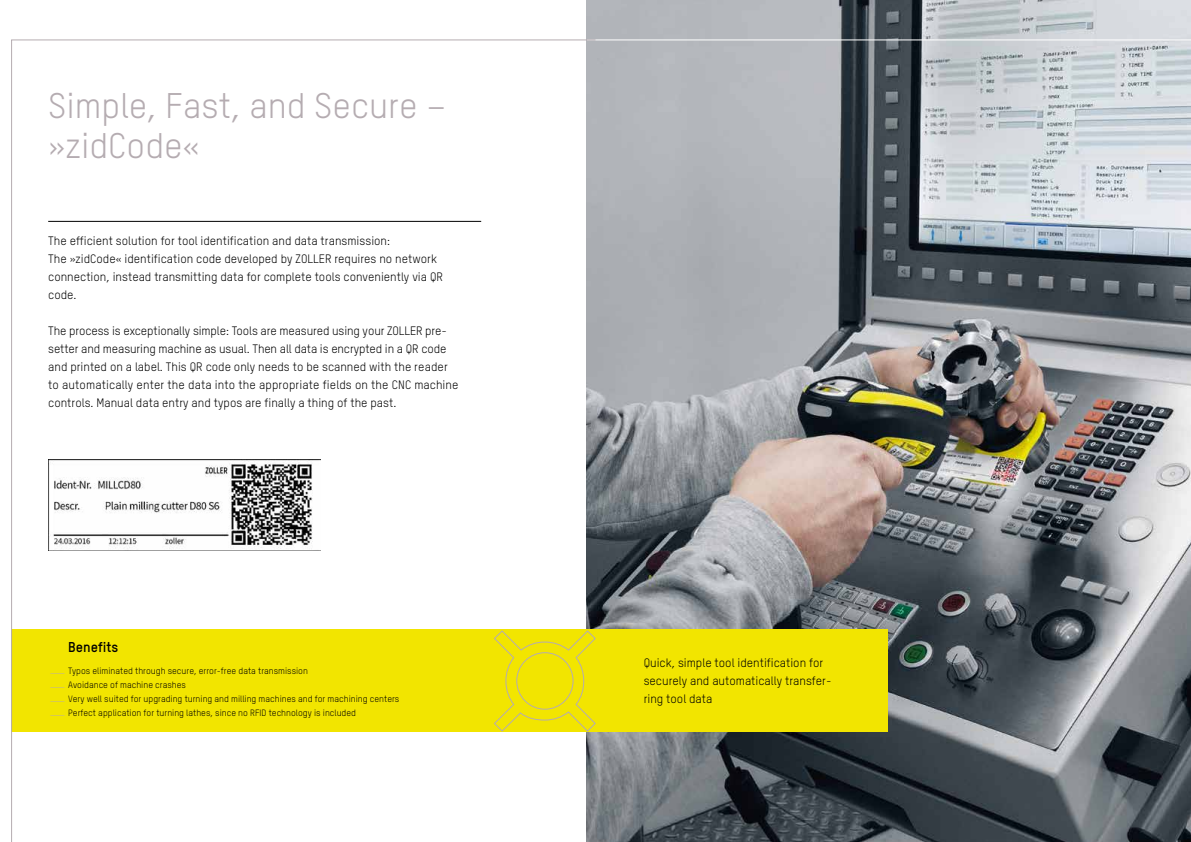
<style>
.page{position:relative;width:1191px;height:842px;background:#fff}
.page>*{position:absolute;margin:0;border:0;box-sizing:border-box;transform-origin:0 0}
.t1{font:35px/40px "TSTARPRO";color:#b5acb1}
.t2{font:700 14px "TSTAR";color:#000}
.t3{font:12px/18px "TSTARPRO";color:#000}
.t4{font:9px "TSTARPRO";color:#000}
.s1{color:#b5acb1}
</style>
<div class="page">
<img style="left:587px;top:0;width:604px;height:842px">
<hr style="left:587px;top:40px;width:604px;height:1px;background:#fff">
<div style="left:11px;top:629px;width:876px;height:102px;background:#f2e500"></div>
<svg style="left:11px;top:39px;width:585px;height:803px"></svg>
<hr style="left:48px;top:221px;width:433px;height:1px;background:#000">
<img style="left:48px;top:459px;width:272px;height:92px">
<h1 class="t1" style="left:48px;top:85px;width:400px">Simple, Fast, and Secure – »zidCode«</h1>
<p class="t3" style="left:48px;top:231px;width:396px">The efficient solution for tool identification and data transmission:<br>The »zidCode« identification code developed by ZOLLER requires no network connection, instead transmitting data for complete tools conveniently via QR code.</p>
<p class="t3" style="left:48px;top:321px;width:412px">The process is exceptionally simple: Tools are measured using your ZOLLER pre&shy;setter and measuring machine as usual. Then all data is encrypted in a QR code and printed on a label. This QR code only needs to be scanned with the reader to automatically enter the data into the appropriate fields on the CNC machine controls. Manual data entry and typos are finally a thing of the past.</p>
<p class="t2" style="left:68px;top:638px;width:52px">Benefits</p>
<p class="t4" style="left:49px;top:665px;width:261px"><span class="s1">—</span> Typos eliminated through secure, error-free data transmission</p>
<p class="t4" style="left:49px;top:679px;width:139px"><span class="s1">—</span> Avoidance of machine crashes</p>
<p class="t4" style="left:49px;top:693px;width:352px"><span class="s1">—</span> Very well suited for upgrading turning and milling machines and for machining centers</p>
<p class="t4" style="left:49px;top:707px;width:309px"><span class="s1">—</span> Perfect application for turning lathes, since no RFID technology is included</p>
<p class="t3" style="left:643px;top:654px;width:189px">Quick, simple tool identification for securely and automatically transfer&shy;ring tool data</p>
</div>
